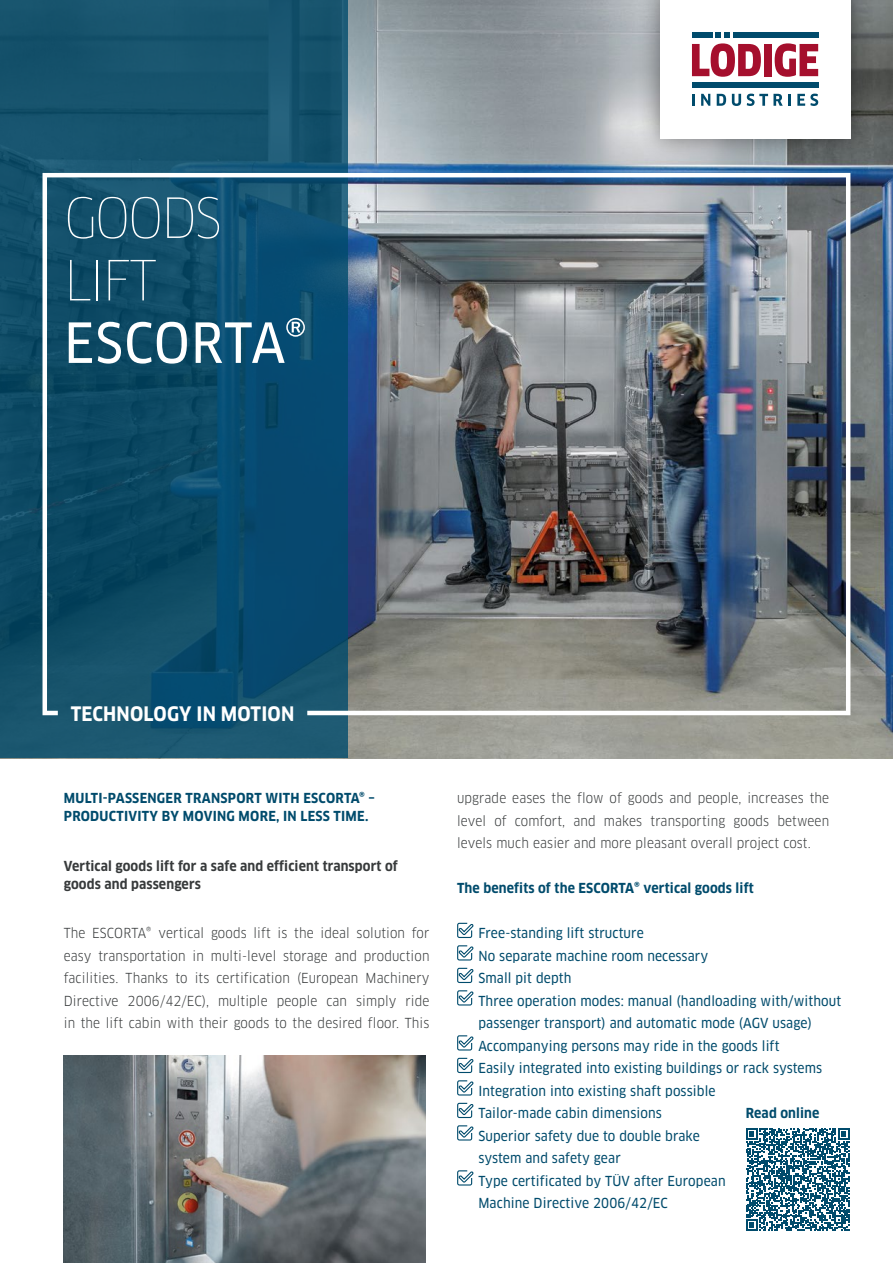
<style>
.page{position:relative;width:893px;height:1263px;background:#fff}
.page>*{position:absolute;margin:0;border:0;box-sizing:border-box;transform-origin:0 0}
.t1{font:100 54px/62.6px "Clan Pro Narr";letter-spacing:-.04em;color:#fff}
.t2{font:54px "Clan Pro Narr News";letter-spacing:.02em;color:#fff}
.t3{font:700 19.5px "Clan Pro Narr";letter-spacing:.01em;color:#fff}
.t4{font:13.5px/22.5px "Clan Pro Narr News";letter-spacing:.01em;color:#004b6c}
.t5{font:13.5px/22.5px "Clan Pro Narr";letter-spacing:.01em;color:#373a3b;text-align:justify}
.t6{font:700 13.5px/18px "Clan Pro Narr";letter-spacing:.015em;color:#004b6c}
.t7{font:700 13.5px/18px "Clan Pro Narr";letter-spacing:.01em;color:#373a3b}
</style>
<div class="page">
<img style="left:348px;top:0;width:545px;height:758px">
<svg style="left:0;top:0;width:348px;height:758px;background:#15526c"></svg>
<svg style="left:457px;top:922px;width:17px;height:16px"></svg>
<svg style="left:457px;top:945px;width:17px;height:16px"></svg>
<svg style="left:457px;top:967px;width:17px;height:16px"></svg>
<svg style="left:457px;top:990px;width:17px;height:16px"></svg>
<svg style="left:457px;top:1035px;width:17px;height:16px"></svg>
<svg style="left:457px;top:1057px;width:17px;height:17px"></svg>
<svg style="left:457px;top:1080px;width:17px;height:16px"></svg>
<svg style="left:457px;top:1102px;width:17px;height:17px"></svg>
<svg style="left:457px;top:1125px;width:17px;height:16px"></svg>
<svg style="left:457px;top:1170px;width:17px;height:16px"></svg>
<div style="left:636px;top:0;width:238px;height:162px;background:#000;opacity:.5"></div>
<div style="left:660px;top:0;width:190px;height:138px;background:#fff"></div>
<div style="left:692px;top:82px;width:126px;height:6px;background:#004b6c"></div>
<div style="left:733px;top:32px;width:85px;height:6px;background:#004b6c"></div>
<svg style="left:692px;top:32px;width:69px;height:45px"></svg>
<div style="left:764px;top:44px;width:8px;height:32px;background:#a50f2d"></div>
<svg style="left:775px;top:43px;width:43px;height:34px"></svg>
<svg style="left:692px;top:94px;width:3px;height:12px"></svg>
<svg style="left:701px;top:94px;width:9px;height:12px"></svg>
<svg style="left:717px;top:94px;width:9px;height:12px"></svg>
<svg style="left:732px;top:94px;width:9px;height:12px"></svg>
<svg style="left:747px;top:94px;width:44px;height:12px"></svg>
<svg style="left:797px;top:94px;width:21px;height:12px"></svg>
<img style="left:40px;top:171px;width:813px;height:546px">
<svg style="left:746px;top:1128px;width:103px;height:102px"></svg>
<img style="left:64px;top:1056px;width:361px;height:207px">
<h1 class="t1" style="left:64px;top:187px;width:159px">GOODS<br>LIFT</h1>
<h1 class="t2" style="left:64px;top:311px;width:245px">ESCORTA®</h1>
<h2 class="t3" style="left:71px;top:702px;width:225px">TECHNOLOGY IN MOTION</h2>
<p class="t6" style="left:64px;top:789px;width:313px">MULTI-PASSENGER TRANSPORT WITH ESCORTA® –<br>PRODUCTIVITY BY MOVING MORE, IN LESS TIME.</p>
<p class="t7" style="left:64px;top:857px;width:336px">Vertical goods lift for a safe and efficient transport of goods and passengers</p>
<p class="t5" style="left:64px;top:922px;width:367px">The ESCORTA® vertical goods lift is the ideal solution for easy transportation in multi-level storage and production facilities. Thanks to its certification (European Machinery Directive 2006/42/EC), multiple people can simply ride in the lift cabin with their goods to the desired floor. This</p>
<p class="t5" style="left:457px;top:787px;width:374px">upgrade eases the flow of goods and people, increases the level of comfort, and makes transporting goods between levels much easier and more pleasant overall project cost.</p>
<p class="t6" style="left:457px;top:879px;width:298px">The benefits of the ESCORTA® vertical goods lift</p>
<p class="t4" style="left:478px;top:922px;width:364px">Free-standing lift structure<br>No separate machine room necessary<br>Small pit depth<br>Three operation modes: manual (handloading with/without passenger transport) and automatic mode (AGV usage)<br>Accompanying persons may ride in the goods lift<br>Easily integrated into existing buildings or rack systems Integration into existing shaft possible<br>Tailor-made cabin dimensions<br>Superior safety due to double brake<br>system and safety gear<br>Type certificated by TÜV after European<br>Machine Directive 2006/42/EC</p>
<p class="t6" style="left:746px;top:1104px;width:75px">Read online</p>
</div>
